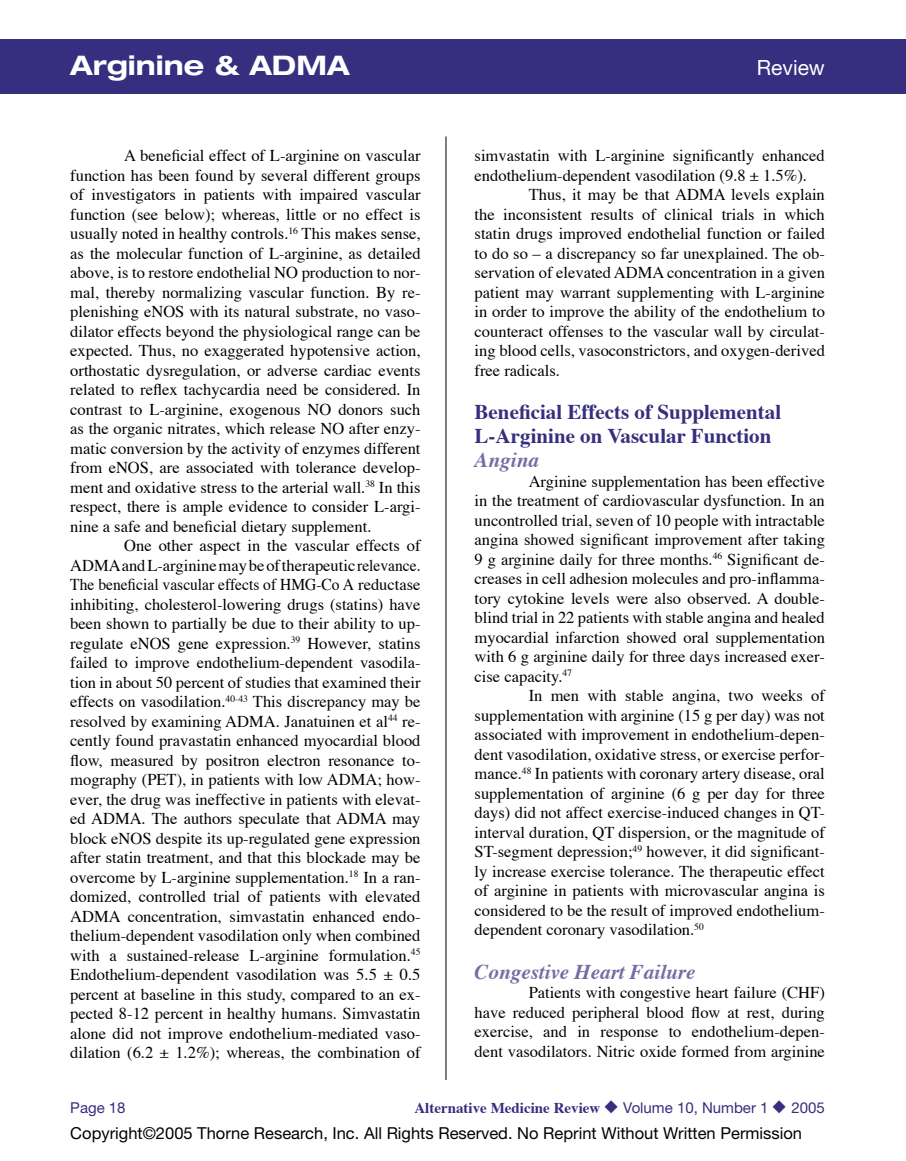
<style>
.page{position:relative;width:906px;height:1161px;background:#fff}
.page>*{position:absolute;margin:0;border:0;box-sizing:border-box;transform-origin:0 0}
.t1{font:700 expanded 27px "Helvetica Neue";color:#fff}
.Heading{font:700 21px "Times";color:#362e7e}
.SubHead{font:italic 700 21px "Times";color:#726da5}
.t2{font:21px "Helvetica Neue";color:#fff}
.Body_Text{font:16.5px/19.5px "Times";color:#000;text-align:justify}
.t3{font:16.5px "Helvetica Neue";color:#000}
.t4{font:700 15px "Times";color:#362e7e}
.t5{font:15px "Helvetica Neue";color:#362e7e}
.s1{font-family:"Helvetica Neue";font-weight:400}
</style>
<div class="page">
<div style="left:0;top:39px;width:905px;height:55px;background:#362e7e"></div>
<hr style="left:445px;top:136px;width:1px;height:944px;background:#000">
<hr style="left:905px;top:39px;width:1px;height:55px;background:#362e7e">
<h1 class="t1" style="left:70px;top:48px;width:281px">Arginine &amp; ADMA</h1>
<p class="t2" style="left:756px;top:55px;width:70px">Review</p>
<p class="Body_Text" style="left:70px;top:147px;width:351px;text-indent:54px">A beneficial effect of L-arginine on vascular function has been found by several different groups of investigators in patients with impaired vascular function (see below); whereas, little or no effect is usually noted in healthy controls.<sup>16</sup> This makes sense, as the molecular function of L-arginine, as detailed above, is to restore endothelial NO production to nor&shy;mal, thereby normalizing vascular function. By re&shy;plenishing eNOS with its natural substrate, no vaso&shy;dilator effects beyond the physiological range can be expected. Thus, no exaggerated hypotensive action, orthostatic dysregulation, or adverse cardiac events related to reflex tachycardia need be considered. In contrast to L-arginine, exogenous NO donors such as the organic nitrates, which release NO after enzy&shy;matic conversion by the activity of enzymes different from eNOS, are associated with tolerance develop&shy;ment and oxidative stress to the arterial wall.<sup>38</sup> In this respect, there is ample evidence to consider L-argi&shy;nine a safe and beneficial dietary supplement.</p>
<p class="Body_Text" style="left:70px;top:537px;width:351px;text-indent:54px">One other aspect in the vascular effects of ADMA and L-arginine may be of therapeutic relevance.<br>The beneficial vascular effects of HMG-Co A reductase inhibiting, cholesterol-lowering drugs (statins) have been shown to partially be due to their ability to up&shy;regulate eNOS gene expression.<sup>39</sup> However, statins failed to improve endothelium-dependent vasodila&shy;tion in about 50 percent of studies that examined their effects on vasodilation.<sup>40-43</sup> This discrepancy may be resolved by examining ADMA. Janatuinen et al<sup>44</sup> re&shy;cently found pravastatin enhanced myocardial blood flow, measured by positron electron resonance to&shy;mography (PET), in patients with low ADMA; how&shy;ever, the drug was ineffective in patients with elevat&shy;ed ADMA. The authors speculate that ADMA may block eNOS despite its up-regulated gene expression after statin treatment, and that this blockade may be overcome by L-arginine supplementation.<sup>18</sup> In a ran&shy;domized, controlled trial of patients with elevated ADMA concentration, simvastatin enhanced endo&shy;thelium-dependent vasodilation only when combined with a sustained-release L-arginine formulation.<sup>45<br></sup>Endothelium-dependent vasodilation was 5.5 ± 0.5 percent at baseline in this study, compared to an ex&shy;pected 8-12 percent in healthy humans. Simvastatin alone did not improve endothelium-mediated vaso&shy;dilation (6.2 ± 1.2%); whereas, the combination of</p>
<p class="Body_Text" style="left:474px;top:147px;width:351px">simvastatin with L-arginine significantly enhanced endothelium-dependent vasodilation (9.8 ± 1.5%).</p>
<p class="Body_Text" style="left:474px;top:186px;width:351px;text-indent:54px">Thus, it may be that ADMA levels explain the inconsistent results of clinical trials in which statin drugs improved endothelial function or failed to do so – a discrepancy so far unexplained. The ob&shy;servation of elevated ADMA concentration in a given patient may warrant supplementing with L-arginine in order to improve the ability of the endothelium to counteract offenses to the vascular wall by circulat&shy;ing blood cells, vasoconstrictors, and oxygen-derived free radicals.</p>
<p class="Heading" style="left:474px;top:398px;width:308px">Beneficial Effects of Supplemental</p>
<p class="Heading" style="left:474px;top:422px;width:298px">L-Arginine on Vascular Function</p>
<p class="SubHead" style="left:474px;top:447px;width:66px">Angina</p>
<p class="Body_Text" style="left:474px;top:473px;width:351px;text-indent:54px">Arginine supplementation has been effective in the treatment of cardiovascular dysfunction. In an uncontrolled trial, seven of 10 people with intractable angina showed significant improvement after taking 9 g arginine daily for three months.<sup>46</sup> Significant de&shy;creases in cell adhesion molecules and pro-inflamma&shy;tory cytokine levels were also observed. A double&shy;blind trial in 22 patients with stable angina and healed myocardial infarction showed oral supplementation with 6 g arginine daily for three days increased exer&shy;cise capacity.<sup>47</sup></p>
<p class="Body_Text" style="left:474px;top:687px;width:351px;text-indent:54px">In men with stable angina, two weeks of supplementation with arginine (15 g per day) was not associated with improvement in endothelium-depen&shy;dent vasodilation, oxidative stress, or exercise perfor&shy;mance.<sup>48</sup> In patients with coronary artery disease, oral supplementation of arginine (6 g per day for three days) did not affect exercise-induced changes in QT&shy;interval duration, QT dispersion, or the magnitude of ST-segment depression;<sup>49</sup> however, it did significant&shy;ly increase exercise tolerance. The therapeutic effect of arginine in patients with microvascular angina is considered to be the result of improved endothelium&shy;dependent coronary vasodilation.<sup>50</sup></p>
<p class="SubHead" style="left:474px;top:958px;width:222px">Congestive Heart Failure</p>
<p class="Body_Text" style="left:474px;top:984px;width:351px;text-indent:54px">Patients with congestive heart failure (CHF) have reduced peripheral blood flow at rest, during exercise, and in response to endothelium-depen&shy;dent vasodilators. Nitric oxide formed from arginine</p>
<p class="t5" style="left:70px;top:1099px;width:57px">Page 18</p>
<p class="t4" style="left:414px;top:1098px;width:412px">Alternative Medicine Review ◆ <span class="s1">Volume 10, Number 1</span> ◆ <span class="s1">2005</span></p>
<p class="t3" style="left:70px;top:1124px;width:733px">Copyright©2005 Thorne Research, Inc. All Rights Reserved. No Reprint Without Written Permission</p>
</div>
